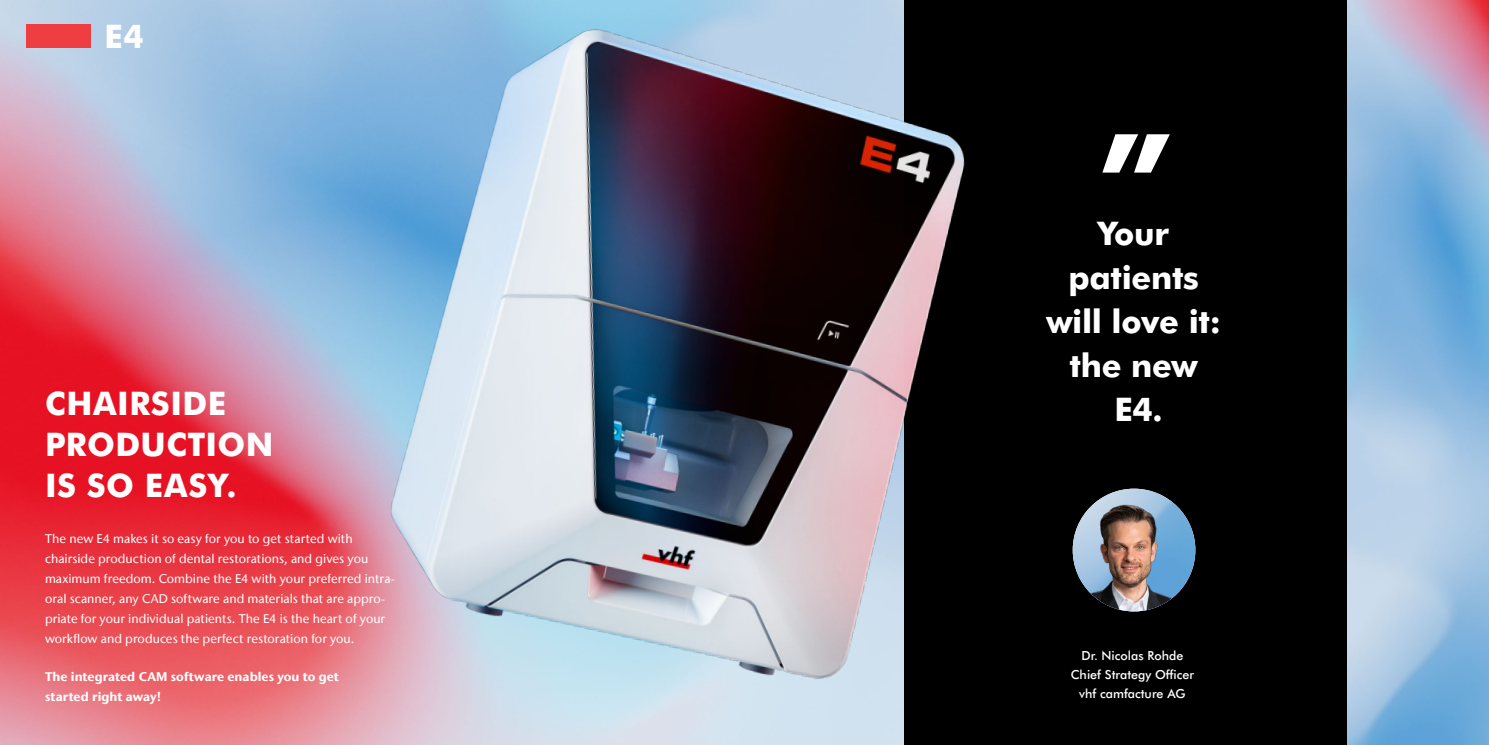
<style>
.page{position:relative;width:1489px;height:745px;background:#fff}
.page>*{position:absolute;margin:0;border:0;box-sizing:border-box;transform-origin:0 0}
.t1{font:800 125px "Futura BT";color:#fff}
.t2{font:800 32.5px/43.8px "Futura BT";color:#fff;text-align:center}
.t3{font:500 12.5px/20px "Stone Sans IIITC Com";letter-spacing:.005em;color:#fff}
.t4{font:700 12.5px/20px "Stone Sans IIITC Com";letter-spacing:.005em;color:#fff}
.t5{font:500 12.5px/18.8px "Futura BT";color:#fff;text-align:center}
</style>
<div class="page">
<img style="left:0;top:0;width:1488px;height:744px">
<div style="left:26px;top:25px;width:65px;height:23px;background:#ef3e42"></div>
<img style="left:1072px;top:488px;width:123px;height:123px;border-radius:61px">
<img style="left:1080px;top:499px;width:107px;height:112px">
<img style="left:344px;top:0;width:663px;height:709px">
<h2 class="t2" style="left:104px;top:13px;width:40px">E4</h2>
<h1 class="t1" style="left:1100px;top:21px;width:72px">„</h1>
<h2 class="t2" style="left:1046px;top:210px;width:176px">Your patients will love it: the new</h2>
<h2 class="t2" style="left:45px;top:379px;width:183px">CHAIRSIDE</h2>
<h2 class="t2" style="left:1114px;top:385px;width:50px">E4.</h2>
<h2 class="t2" style="left:45px;top:421px;width:230px;line-height:41.2px;text-align:left">PRODUCTION<br>IS SO EASY.</h2>
<p class="t3" style="left:45px;top:528px;width:351px">The new E4 makes it so easy for you to get started with chairside production of dental restorations, and gives you maximum freedom. Combine the E4 with your preferred intra&shy;oral scanner, any CAD software and materials that are appro&shy;priate for your individual patients. The E4 is the heart of your workflow and produces the perfect restoration for you.</p>
<p class="t4" style="left:45px;top:666px;width:295px">The integrated CAM software enables you to get started right away!</p>
<p class="t5" style="left:1070px;top:645px;width:125px">Dr. Nicolas Rohde<br>Chief Strategy Officer vhf camfacture AG</p>
</div>
